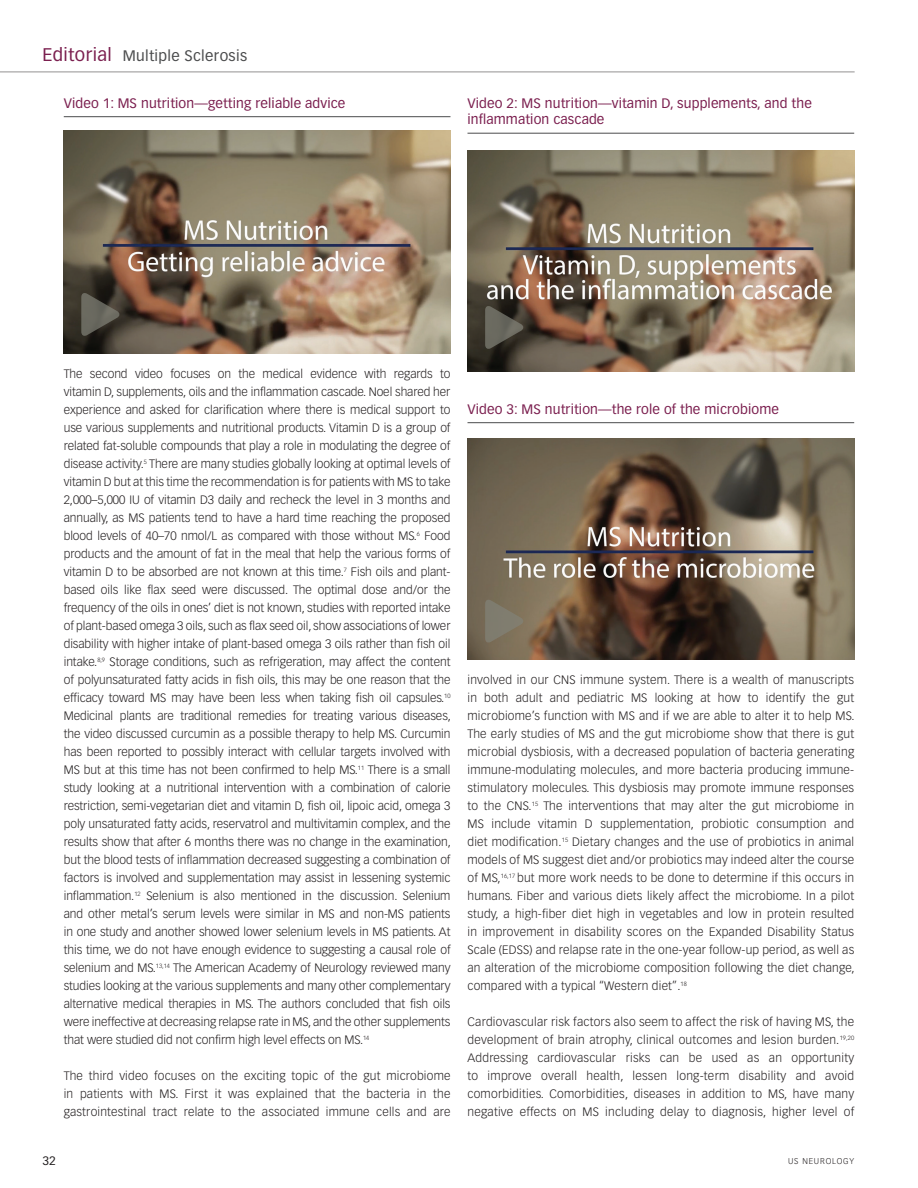
<style>
.page{position:relative;width:918px;height:1188px;background:#fff}
.page>*{position:absolute;margin:0;border:0;box-sizing:border-box;transform-origin:0 0}
.t1{font:15px "Vectora LT Std";letter-spacing:.02em;color:#4b4c4d}
.t2{font:13.5px/16.5px "Vectora LT Std";letter-spacing:.01em;color:#7b1f4f}
.t3{font:300 12px/18px "Vectora LT Std";letter-spacing:.015em;color:#231f20;text-align:justify}
.t4{font:12px "Vectora LT Std";color:#231f20}
.t5{font:300 8.25px "Vectora LT Std";letter-spacing:.1em;color:#231f20}
.s1{font-size:18px;color:#7b1f4f}
</style>
<div class="page">
<hr style="left:0;top:72px;width:855px;height:1px;background:#231f20">
<hr style="left:64px;top:116px;width:386px;height:1px;background:#4b4c4d">
<hr style="left:468px;top:133px;width:386px;height:1px;background:#4b4c4d">
<img style="left:468px;top:150px;width:386px;height:221px">
<img style="left:468px;top:438px;width:386px;height:221px">
<hr style="left:468px;top:422px;width:386px;height:1px;background:#4b4c4d">
<img style="left:64px;top:131px;width:386px;height:222px">
<svg style="left:81px;top:292px;width:39px;height:45px;background:#504d44"></svg>
<svg style="left:485px;top:305px;width:39px;height:45px;background:#504d44"></svg>
<svg style="left:485px;top:599px;width:39px;height:45px;background:#7e7765"></svg>
<p class="t1" style="left:43px;top:47px;width:206px"><span class="s1">Editorial</span> Multiple Sclerosis</p>
<p class="t2" style="left:64px;top:95px;width:283px">Video 1: MS nutrition—getting reliable advice</p>
<p class="t2" style="left:468px;top:95px;width:346px">Video 2: MS nutrition—vitamin D, supplements, and the inflammation cascade</p>
<p class="t3" style="left:64px;top:365px;width:389px">The second video focuses on the medical evidence with regards to vitamin D, supplements, oils and the inflammation cascade. Noel shared her experience and asked for clarification where there is medical support to use various supplements and nutritional products. Vitamin D is a group of related fat-soluble compounds that play a role in modulating the degree of disease activity.<sup>5</sup> There are many studies globally looking at optimal levels of vitamin D but at this time the recommendation is for patients with MS to take 2,000–5,000 IU of vitamin D3 daily and recheck the level in 3 months and annually, as MS patients tend to have a hard time reaching the proposed blood levels of 40–70 nmol/L as compared with those without MS.<sup>6</sup> Food products and the amount of fat in the meal that help the various forms of vitamin D to be absorbed are not known at this time.<sup>7</sup> Fish oils and plant&shy;based oils like flax seed were discussed. The optimal dose and/or the frequency of the oils in ones’ diet is not known, studies with reported intake of plant-based omega 3 oils, such as flax seed oil, show associations of lower disability with higher intake of plant-based omega 3 oils rather than fish oil intake.<sup>8,9</sup> Storage conditions, such as refrigeration, may affect the content of polyunsaturated fatty acids in fish oils, this may be one reason that the efficacy toward MS may have been less when taking fish oil capsules.<sup>10<br></sup>Medicinal plants are traditional remedies for treating various diseases, the video discussed curcumin as a possible therapy to help MS. Curcumin has been reported to possibly interact with cellular targets involved with MS but at this time has not been confirmed to help MS.<sup>11</sup> There is a small study looking at a nutritional intervention with a combination of calorie restriction, semi-vegetarian diet and vitamin D, fish oil, lipoic acid, omega 3 poly unsaturated fatty acids, reservatrol and multivitamin complex, and the results show that after 6 months there was no change in the examination, but the blood tests of inflammation decreased suggesting a combination of factors is involved and supplementation may assist in lessening systemic inflammation.<sup>12</sup> Selenium is also mentioned in the discussion. Selenium and other metal’s serum levels were similar in MS and non-MS patients in one study and another showed lower selenium levels in MS patients. At this time, we do not have enough evidence to suggesting a causal role of selenium and MS.<sup>13,14</sup> The American Academy of Neurology reviewed many studies looking at the various supplements and many other complementary alternative medical therapies in MS. The authors concluded that fish oils were ineffective at decreasing relapse rate in MS, and the other supplements that were studied did not confirm high level effects on MS.<sup>14</sup></p>
<p class="t3" style="left:64px;top:1067px;width:388px">The third video focuses on the exciting topic of the gut microbiome in patients with MS. First it was explained that the bacteria in the gastrointestinal tract relate to the associated immune cells and are</p>
<p class="t4" style="left:43px;top:1154px;width:15px">32</p>
<p class="t2" style="left:468px;top:401px;width:313px">Video 3: MS nutrition—the role of the microbiome</p>
<p class="t3" style="left:467px;top:671px;width:389px">involved in our CNS immune system. There is a wealth of manuscripts in both adult and pediatric MS looking at how to identify the gut microbiome’s function with MS and if we are able to alter it to help MS.<br>The early studies of MS and the gut microbiome show that there is gut microbial dysbiosis, with a decreased population of bacteria generating immune-modulating molecules, and more bacteria producing immune&shy;stimulatory molecules. This dysbiosis may promote immune responses to the CNS.<sup>15</sup> The interventions that may alter the gut microbiome in MS include vitamin D supplementation, probiotic consumption and diet modification.<sup>15</sup> Dietary changes and the use of probiotics in animal models of MS suggest diet and/or probiotics may indeed alter the course of MS,<sup>16,17</sup> but more work needs to be done to determine if this occurs in humans. Fiber and various diets likely affect the microbiome. In a pilot study, a high-fiber diet high in vegetables and low in protein resulted in improvement in disability scores on the Expanded Disability Status Scale (EDSS) and relapse rate in the one-year follow-up period, as well as an alteration of the microbiome composition following the diet change, compared with a typical “Western diet”.<sup>18</sup></p>
<p class="t3" style="left:468px;top:1013px;width:388px">Cardiovascular risk factors also seem to affect the risk of having MS, the development of brain atrophy, clinical outcomes and lesion burden.<sup>19,20<br></sup>Addressing cardiovascular risks can be used as an opportunity to improve overall health, lessen long-term disability and avoid comorbidities. Comorbidities, diseases in addition to MS, have many negative effects on MS including delay to diagnosis, higher level of</p>
<p class="t5" style="left:788px;top:1156px;width:68px">US NEUROLOGY</p>
</div>
